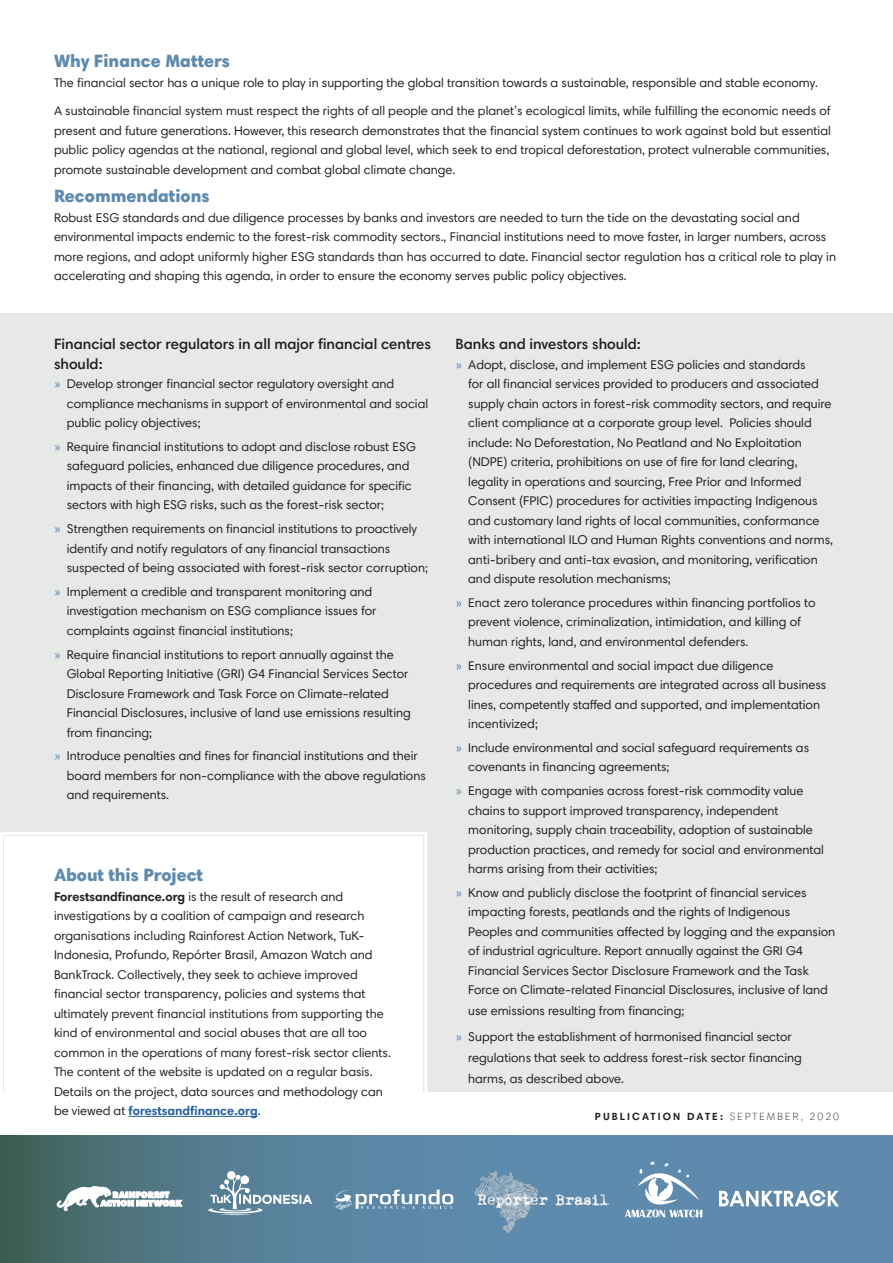
<style>
.page{position:relative;width:893px;height:1263px;background:#fff}
.page>*{position:absolute;margin:0;border:0;box-sizing:border-box;transform-origin:0 0}
.t1{font:900 18px "Harmonia Sans Std";color:#5e8aae}
.t2{font:600 15px/19.5px "Harmonia Sans Std";color:#231f20}
.t3{font:12.75px/19.5px "Harmonia Sans Std";color:#231f20}
.t4{font:700 10.5px "Harmonia Sans Std";letter-spacing:.2em;color:#231f20}
.s1{font-family:"Calibri";color:#5e8aae}
.s2{font-weight:700}
.s3{font-weight:700;color:#215e9f}
.s4{font-weight:300}
</style>
<div class="page">
<svg style="left:0;top:1135px;width:893px;height:128px;background:#57809a"></svg>
<div style="left:0;top:314px;width:893px;height:778px;background:#e7e8e8"></div>
<svg style="left:57px;top:1186px;width:125px;height:25px"></svg>
<div style="left:0;top:832px;width:427px;height:260px;background:#fff"></div>
<div style="left:6px;top:838px;width:415px;height:256px;border:3px solid #fff"></div>
<hr style="left:129px;top:1116px;width:129px;height:1px;background:#215e9f">
<svg style="left:208px;top:1171px;width:104px;height:44px;background:#7899ac"></svg>
<svg style="left:333px;top:1189px;width:120px;height:21px"></svg>
<img style="left:474px;top:1168px;width:134px;height:66px">
<svg style="left:625px;top:1161px;width:77px;height:56px"></svg>
<svg style="left:719px;top:1189px;width:120px;height:18px"></svg>
<h1 class="t1" style="left:54px;top:49px;width:178px">Why Finance Matters</h1>
<p class="t3" style="left:54px;top:72px;width:766px">The financial sector has a unique role to play in supporting the global transition towards a sustainable, responsible and stable economy.</p>
<p class="t3" style="left:54px;top:101px;width:778px">A sustainable financial system must respect the rights of all people and the planet’s ecological limits, while fulfilling the economic needs of present and future generations. However, this research demonstrates that the financial system continues to work against bold but essential public policy agendas at the national, regional and global level, which seek to end tropical deforestation, protect vulnerable communities, promote sustainable development and combat global climate change.</p>
<h1 class="t1" style="left:54px;top:184px;width:157px">Recommendations</h1>
<p class="t3" style="left:54px;top:207px;width:784px">Robust ESG standards and due diligence processes by banks and investors are needed to turn the tide on the devastating social and environmental impacts endemic to the forest-risk commodity sectors., Financial institutions need to move faster, in larger numbers, across more regions, and adopt uniformly higher ESG standards than has occurred to date. Financial sector regulation has a critical role to play in accelerating and shaping this agenda, in order to ensure the economy serves public policy objectives.</p>
<p class="t2" style="left:54px;top:334px;width:379px">Financial sector regulators in all major financial centres should:</p>
<p class="t3" style="left:67px;top:374px;width:363px;text-indent:-13px"><span class="s1">»</span> Develop stronger financial sector regulatory oversight and compliance mechanisms in support of environmental and social public policy objectives;</p>
<p class="t3" style="left:67px;top:436px;width:351px;text-indent:-13px"><span class="s1">»</span> Require financial institutions to adopt and disclose robust ESG safeguard policies, enhanced due diligence procedures, and impacts of their financing, with detailed guidance for specific sectors with high ESG risks, such as the forest-risk sector;</p>
<p class="t3" style="left:67px;top:519px;width:363px;text-indent:-13px"><span class="s1">»</span> Strengthen requirements on financial institutions to proactively identify and notify regulators of any financial transactions suspected of being associated with forest-risk sector corruption;</p>
<p class="t3" style="left:67px;top:581px;width:311px;text-indent:-13px"><span class="s1">»</span> Implement a credible and transparent monitoring and investigation mechanism on ESG compliance issues for complaints against financial institutions;</p>
<p class="t3" style="left:67px;top:644px;width:346px;text-indent:-13px"><span class="s1">»</span> Require financial institutions to report annually against the Global Reporting Initiative (GRI) G4 Financial Services Sector Disclosure Framework and Task Force on Climate-related Financial Disclosures, inclusive of land use emissions resulting from financing;</p>
<p class="t3" style="left:67px;top:746px;width:361px;text-indent:-13px"><span class="s1">»</span> Introduce penalties and fines for financial institutions and their board members for non-compliance with the above regulations and requirements.</p>
<h1 class="t1" style="left:54px;top:863px;width:150px">About this Project</h1>
<p class="t3" style="left:54px;top:886px;width:338px"><span class="s2">Forestsandfinance.org</span> is the result of research and investigations by a coalition of campaign and research organisations including Rainforest Action Network, TuK-Indonesia, Profundo, Repórter Brasil, Amazon Watch and BankTrack. Collectively, they seek to achieve improved financial sector transparency, policies and systems that ultimately prevent financial institutions from supporting the kind of environmental and social abuses that are all too common in the operations of many forest-risk sector clients.<br>The content of the website is updated on a regular basis.<br>Details on the project, data sources and methodology can be viewed at <span class="s3">forestsandfinance.org</span>.</p>
<p class="t2" style="left:455px;top:334px;width:187px">Banks and investors should:</p>
<p class="t3" style="left:468px;top:354px;width:366px;text-indent:-13px"><span class="s1">»</span> Adopt, disclose, and implement ESG policies and standards<br>for all financial services provided to producers and associated supply chain actors in forest-risk commodity sectors, and require client compliance at a corporate group level. Policies should include: No Deforestation, No Peatland and No Exploitation (NDPE) criteria, prohibitions on use of fire for land clearing, legality in operations and sourcing, Free Prior and Informed Consent (FPIC) procedures for activities impacting Indigenous and customary land rights of local communities, conformance with international ILO and Human Rights conventions and norms, anti-bribery and anti-tax evasion, and monitoring, verification and dispute resolution mechanisms;</p>
<p class="t3" style="left:468px;top:592px;width:349px;text-indent:-13px"><span class="s1">»</span> Enact zero tolerance procedures within financing portfolios to prevent violence, criminalization, intimidation, and killing of human rights, land, and environmental defenders.</p>
<p class="t3" style="left:468px;top:655px;width:360px;text-indent:-13px"><span class="s1">»</span> Ensure environmental and social impact due diligence procedures and requirements are integrated across all business lines, competently staffed and supported, and implementation incentivized;</p>
<p class="t3" style="left:468px;top:737px;width:342px;text-indent:-13px"><span class="s1">»</span> Include environmental and social safeguard requirements as covenants in financing agreements;</p>
<p class="t3" style="left:468px;top:781px;width:357px;text-indent:-13px"><span class="s1">»</span> Engage with companies across forest-risk commodity value chains to support improved transparency, independent monitoring, supply chain traceability, adoption of sustainable production practices, and remedy for social and environmental harms arising from their activities;</p>
<p class="t3" style="left:468px;top:882px;width:369px;text-indent:-13px"><span class="s1">»</span> Know and publicly disclose the footprint of financial services impacting forests, peatlands and the rights of Indigenous Peoples and communities affected by logging and the expansion of industrial agriculture. Report annually against the GRI G4<br>Financial Services Sector Disclosure Framework and the Task Force on Climate-related Financial Disclosures, inclusive of land</p>
<p class="t3" style="left:455px;top:998px;width:338px;line-height:25.2px;text-indent:13px">use emissions resulting from financing;<br><span class="s1">»</span> Support the establishment of harmonised financial sector</p>
<p class="t3" style="left:468px;top:1046px;width:335px;line-height:21px">regulations that seek to address forest-risk sector financing harms, as described above.</p>
<p class="t4" style="left:595px;top:1109px;width:245px">PUBLICATION DATE: <span class="s4">SEPTEMBER, 2020</span></p>
</div>
